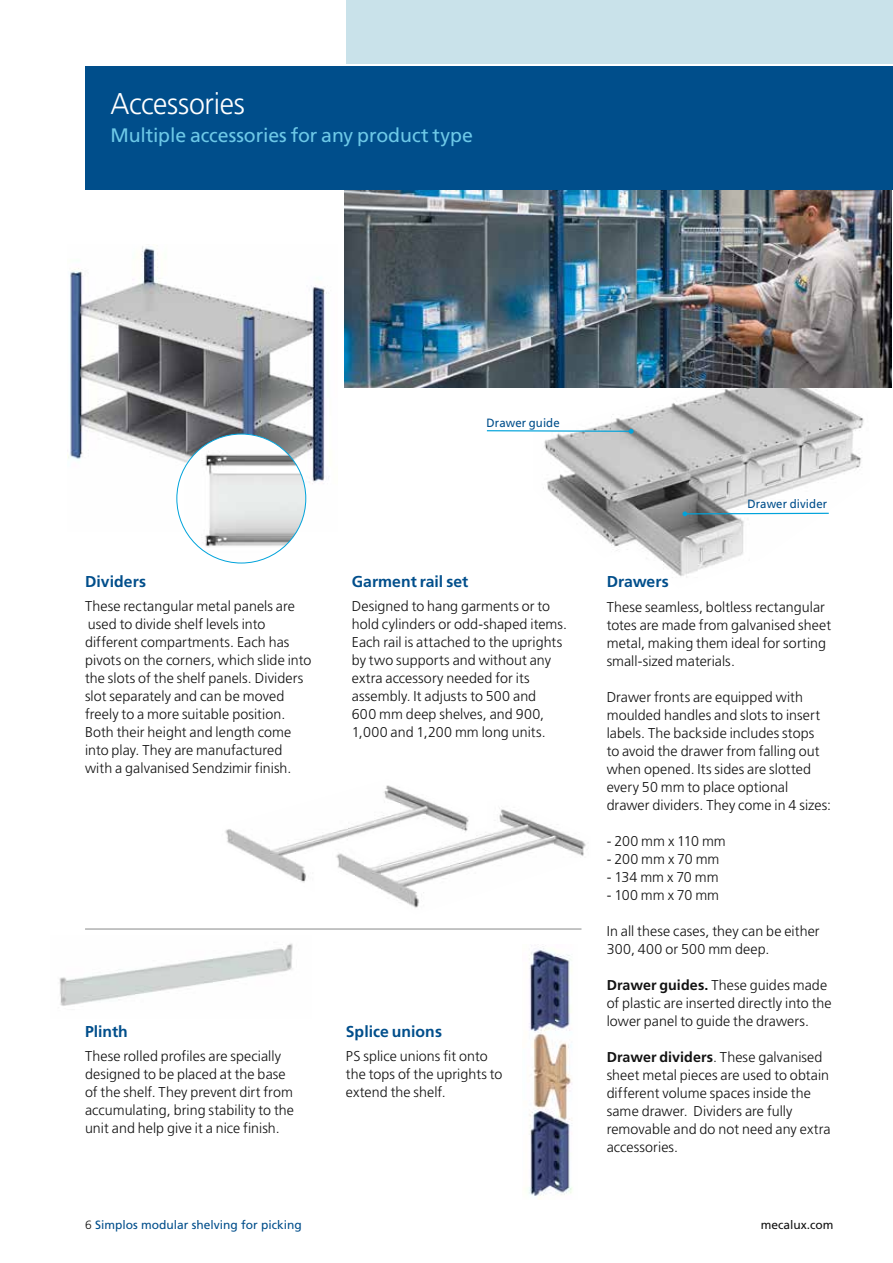
<style>
.page{position:relative;width:893px;height:1263px;background:#fff}
.page>*{position:absolute;margin:0;border:0;box-sizing:border-box;transform-origin:0 0}
.t1{font:300 30px "Frutiger LT Std";letter-spacing:-.01em;color:#fff;scale:.95 1}
.t2{font:19.5px "Frutiger LT Std";letter-spacing:-.005em;color:#6dc8e7}
.t3{font:700 15.75px "Frutiger LT Std";color:#004e8b}
.t4{font:300 14.25px/18px "Frutiger LT Std";letter-spacing:.005em;color:#121212}
.t5{font:12px "Frutiger LT Std";color:#004e8b}
.t6{font:12px "Frutiger LT Std";color:#004e8b;scale:.95 1}
.t7{font:12px "Frutiger LT Std";color:#121212}
.s1{font-weight:700}
.s2{font-weight:300;color:#121212}
</style>
<div class="page">
<img style="left:543px;top:388px;width:321px;height:190px">
<img style="left:59px;top:943px;width:234px;height:63px">
<img style="left:67px;top:246px;width:260px;height:285px">
<img style="left:345px;top:189px;width:547px;height:199px">
<img style="left:185px;top:434px;width:121px;height:129px">
<img style="left:529px;top:948px;width:43px;height:251px">
<img style="left:386px;top:808px;width:200px;height:100px">
<img style="left:225px;top:785px;width:250px;height:107px">
<svg style="left:486px;top:429px;width:148px;height:5px"></svg>
<svg style="left:682px;top:511px;width:148px;height:5px"></svg>
<hr style="left:85px;top:929px;width:496px;height:1px;background:#888a8a">
<div style="left:347px;top:0;width:546px;height:64px;background:#c9e2ea"></div>
<div style="left:85px;top:66px;width:808px;height:123px;background:#004e8b"></div>
<h1 class="t1" style="left:111px;top:87px;width:143px">Accessories</h1>
<h2 class="t2" style="left:111px;top:124px;width:364px">Multiple accessories for any product type</h2>
<p class="t6" style="left:486px;top:416px;width:79px">Drawer guide</p>
<p class="t3" style="left:85px;top:572px;width:62px">Dividers</p>
<p class="t4" style="left:85px;top:597px;width:228px">These rectangular metal panels are used to divide shelf levels into different compartments. Each has pivots on the corners, which slide into the slots of the shelf panels. Dividers slot separately and can be moved freely to a more suitable position.<br>Both their height and length come into play. They are manufactured with a galvanised Sendzimir finish.</p>
<p class="t3" style="left:352px;top:572px;width:118px">Garment rail set</p>
<p class="t4" style="left:352px;top:597px;width:217px">Designed to hang garments or to hold cylinders or odd-shaped items.<br>Each rail is attached to the uprights by two supports and without any extra accessory needed for its assembly. It adjusts to 500 and<br>600 mm deep shelves, and 900,<br>1,000 and 1,200 mm long units.</p>
<p class="t3" style="left:85px;top:1022px;width:44px">Plinth</p>
<p class="t4" style="left:85px;top:1047px;width:210px">These rolled profiles are specially designed to be placed at the base of the shelf. They prevent dirt from accumulating, bring stability to the unit and help give it a nice finish.</p>
<p class="t3" style="left:346px;top:1022px;width:98px">Splice unions</p>
<p class="t4" style="left:346px;top:1047px;width:158px">PS splice unions fit onto the tops of the uprights to extend the shelf.</p>
<p class="t6" style="left:747px;top:497px;width:86px">Drawer divider</p>
<p class="t3" style="left:607px;top:573px;width:64px">Drawers</p>
<p class="t4" style="left:607px;top:598px;width:226px">These seamless, boltless rectangular totes are made from galvanised sheet metal, making them ideal for sorting small-sized materials.</p>
<p class="t4" style="left:607px;top:688px;width:226px">Drawer fronts are equipped with moulded handles and slots to insert labels. The backside includes stops<br>to avoid the drawer from falling out when opened. Its sides are slotted every 50 mm to place optional drawer dividers. They come in 4 sizes:</p>
<p class="t4" style="left:607px;top:832px;width:121px">- 200 mm x 110 mm</p>
<p class="t4" style="left:607px;top:850px;width:114px">- 200 mm x 70 mm</p>
<p class="t4" style="left:607px;top:868px;width:113px">- 134 mm x 70 mm</p>
<p class="t4" style="left:607px;top:886px;width:114px">- 100 mm x 70 mm</p>
<p class="t4" style="left:607px;top:922px;width:215px">In all these cases, they can be either<br>300, 400 or 500 mm deep.</p>
<p class="t4" style="left:607px;top:976px;width:227px"><span class="s1">Drawer guides.</span> These guides made of plastic are inserted directly into the lower panel to guide the drawers.</p>
<p class="t4" style="left:607px;top:1048px;width:225px"><span class="s1">Drawer dividers</span>. These galvanised sheet metal pieces are used to obtain different volume spaces inside the same drawer. Dividers are fully removable and do not need any extra accessories.</p>
<p class="t5" style="left:85px;top:1218px;width:218px"><span class="s2">6</span> Simplos modular shelving for picking</p>
<p class="t7" style="left:761px;top:1218px;width:74px">mecalux.com</p>
</div>
